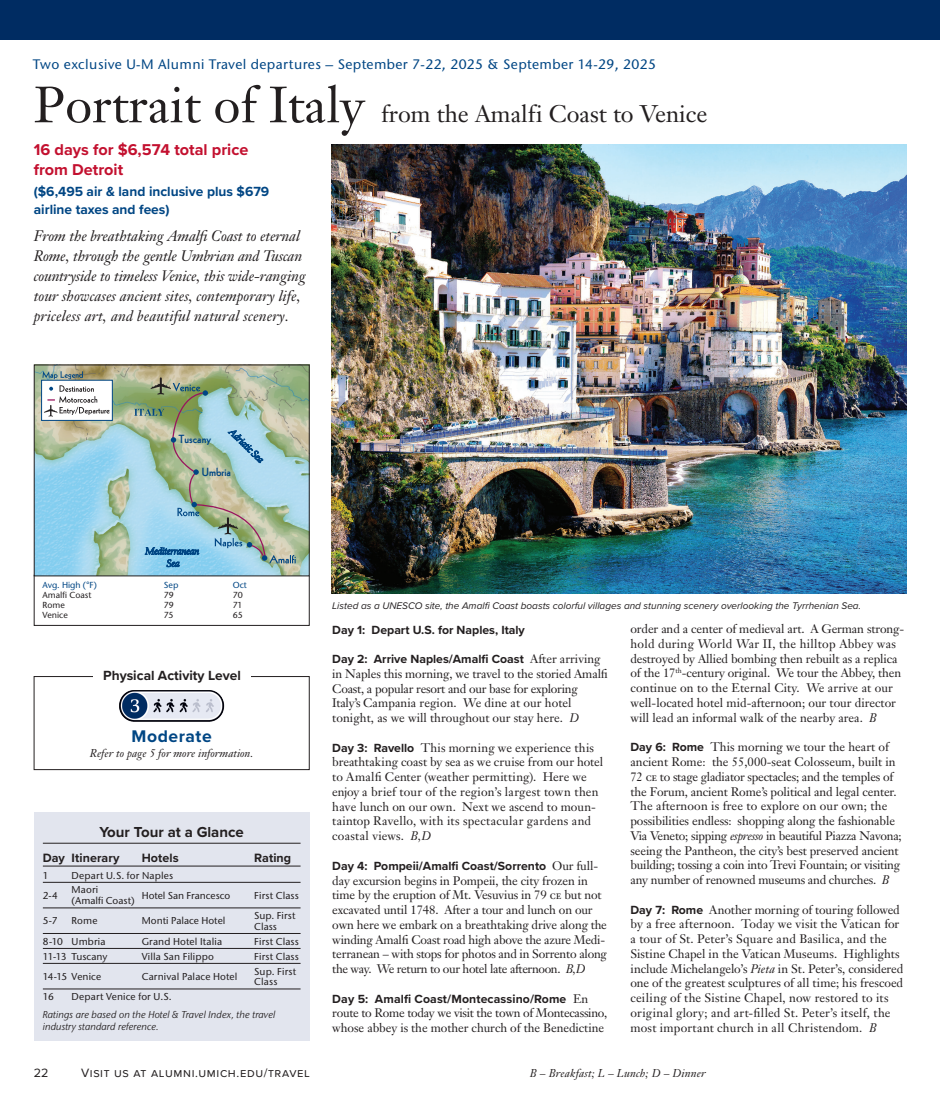
<style>
.page{position:relative;width:940px;height:1103px;background:#fff}
.page>*{position:absolute;margin:0;border:0;box-sizing:border-box;transform-origin:0 0}
.t1{font:50px "Janson Text LT Pro";color:#231f20}
.t2{font:23.75px "Janson Text LT Pro";color:#231f20}
.t3{font:700 17.5px "Proxima Nova";letter-spacing:.03em;color:#004684}
.t4{font:700 16.25px/20px "Proxima Nova";color:#c3102f}
.t5{font:italic 15px/20px "Janson Text LT Pro";letter-spacing:-.01em;color:#231f20}
.t6{font:700 15px "Proxima Nova";color:#231f20}
.t7{font:500 13.75px "Stone Sans ITC Std";letter-spacing:.03em;color:#004684}
.t8{font:700 13.75px/17.5px "Proxima Nova";color:#004684}
.t9{font:700 13.75px "Proxima Nova";color:#231f20}
.t10{font:12.5px "Proxima Nova";letter-spacing:.05em;color:#231f20}
.t11{font:700 12.5px "Proxima Nova";letter-spacing:.005em;color:#231f20}
.t12{font:12.25px/14.8px "Janson Text LT Pro";letter-spacing:-.01em;color:#231f20}
.t13{font:700 12.25px "Proxima Nova";color:#231f20}
.t14{font:800 11.5px "Kabel LT Pro";color:#004684}
.t15{font:italic 11.25px "Janson Text LT Pro";color:#231f20}
.t16{font:500 10px/10.6px "Stone Sans ITC Std";letter-spacing:.01em;color:#231f20}
.t17{font:italic 10px "Proxima Nova";color:#231f20}
.t18{font:italic 10px/11.2px "Stone Sans IIITC Pro";letter-spacing:.01em;color:#231f20}
.t19{font:500 8.75px "Stone Sans ITC Std";color:#231f20}
.t20{font:500 8.75px "Stone Sans ITC Std";color:#004684}
.s1{font-family:"Proxima Nova";font-weight:700}
.s2{font-style:italic}
</style>
<div class="page">
<div style="left:0;top:0;width:939px;height:40px;background:#002c62"></div>
<div style="left:34px;top:812px;width:275px;height:228px;background:#e2e5ee"></div>
<hr style="left:43px;top:843px;width:257px;height:1px;background:#231f20">
<hr style="left:43px;top:865px;width:257px;height:1px;background:#231f20">
<hr style="left:43px;top:882px;width:257px;height:1px;background:#231f20">
<hr style="left:43px;top:907px;width:257px;height:1px;background:#231f20">
<hr style="left:43px;top:933px;width:257px;height:1px;background:#231f20">
<hr style="left:43px;top:948px;width:257px;height:1px;background:#231f20">
<hr style="left:43px;top:963px;width:257px;height:1px;background:#231f20">
<hr style="left:43px;top:988px;width:257px;height:1px;background:#231f20">
<img style="left:36px;top:366px;width:271px;height:208px">
<svg style="left:134px;top:377px;width:162px;height:190px"></svg>
<div style="left:41px;top:380px;width:72px;height:41px;background:#fff;border:1px solid #004684"></div>
<svg style="left:42px;top:371px;width:41px;height:8px"></svg>
<svg style="left:44px;top:385px;width:66px;height:31px"></svg>
<img style="left:331px;top:144px;width:575px;height:450px">
<svg style="left:33px;top:676px;width:277px;height:94px"></svg>
<img style="left:119px;top:690px;width:105px;height:32px">
<div style="left:93px;top:669px;width:158px;height:21px;background:#fff"></div>
<p class="t7" style="left:33px;top:56px;width:624px">Two exclusive U-M Alumni Travel departures – September 7-22, 2025 &amp; September 14-29, 2025</p>
<p class="t1" style="left:34px;top:73px;width:334px">Portrait of Italy</p>
<p class="t4" style="left:34px;top:139px;width:216px">16 days for $6,574 total price from Detroit</p>
<p class="t8" style="left:34px;top:183px;width:237px">($6,495 air &amp; land inclusive plus $679 airline taxes and fees)</p>
<p class="t5" style="left:34px;top:226px;width:273px">From the breathtaking Amalfi Coast to eternal Rome, through the gentle Umbrian and Tuscan countryside to timeless Venice, this wide-ranging tour showcases ancient sites, contemporary life, priceless art, and beautiful natural scenery.</p>
<p class="t2" style="left:381px;top:99px;width:327px">from the Amalfi Coast to Venice</p>
<p class="t14" style="left:179px;top:432px;width:34px">Tuscany</p>
<p class="t14" style="left:202px;top:465px;width:31px">Umbria</p>
<p class="t20" style="left:43px;top:580px;width:56px">Avg. High (°F)</p>
<p class="t20" style="left:164px;top:580px;width:16px">Sep</p>
<p class="t20" style="left:233px;top:580px;width:16px">Oct</p>
<p class="t19" style="left:43px;top:590px;width:50px">Amalfi Coast</p>
<p class="t19" style="left:164px;top:590px;width:12px">79</p>
<p class="t19" style="left:233px;top:590px;width:12px">70</p>
<p class="t19" style="left:43px;top:600px;width:24px">Rome</p>
<p class="t19" style="left:164px;top:600px;width:12px">79</p>
<p class="t19" style="left:233px;top:600px;width:11px">71</p>
<p class="t19" style="left:43px;top:610px;width:27px">Venice</p>
<p class="t19" style="left:164px;top:610px;width:11px">75</p>
<p class="t19" style="left:233px;top:610px;width:12px">65</p>
<p class="t9" style="left:103px;top:665px;width:139px">Physical Activity Level</p>
<p class="t3" style="left:132px;top:723px;width:82px">Moderate</p>
<p class="t15" style="left:90px;top:746px;width:165px">Refer to page 5 for more information.</p>
<p class="t6" style="left:99px;top:821px;width:146px">Your Tour at a Glance</p>
<p class="t11" style="left:43px;top:848px;width:78px">Day Itinerary</p>
<p class="t11" style="left:142px;top:848px;width:39px">Hotels</p>
<p class="t11" style="left:254px;top:848px;width:39px">Rating</p>
<p class="t16" style="left:43px;top:869px;width:7px">1</p>
<p class="t16" style="left:72px;top:869px;width:103px">Depart U.S. for Naples</p>
<p class="t16" style="left:43px;top:889px;width:16px">2-4</p>
<p class="t16" style="left:72px;top:884px;width:28px">Maori</p>
<p class="t16" style="left:142px;top:889px;width:90px">Hotel San Francesco</p>
<p class="t16" style="left:254px;top:889px;width:46px">First Class</p>
<p class="t16" style="left:72px;top:895px;width:65px">(Amalfi Coast)</p>
<p class="t16" style="left:43px;top:915px;width:16px">5-7</p>
<p class="t16" style="left:72px;top:915px;width:27px">Rome</p>
<p class="t16" style="left:142px;top:915px;width:85px">Monti Palace Hotel</p>
<p class="t16" style="left:254px;top:910px;width:43px">Sup. First<br>Class</p>
<p class="t16" style="left:43px;top:935px;width:64px">8-10 Umbria</p>
<p class="t16" style="left:142px;top:935px;width:82px">Grand Hotel Italia</p>
<p class="t16" style="left:254px;top:935px;width:46px">First Class</p>
<p class="t16" style="left:43px;top:950px;width:66px">11-13 Tuscany</p>
<p class="t16" style="left:142px;top:950px;width:74px">Villa San Filippo</p>
<p class="t16" style="left:254px;top:950px;width:46px">First Class</p>
<p class="t16" style="left:43px;top:970px;width:60px">14-15 Venice</p>
<p class="t16" style="left:142px;top:970px;width:97px">Carnival Palace Hotel</p>
<p class="t16" style="left:254px;top:965px;width:44px">Sup. First<br>Class</p>
<p class="t16" style="left:43px;top:991px;width:12px">16</p>
<p class="t16" style="left:72px;top:991px;width:102px">Depart Venice for U.S.</p>
<p class="t18" style="left:43px;top:1009px;width:234px">Ratings are based on the Hotel &amp; Travel Index, the travel industry standard reference.</p>
<p class="t17" style="left:332px;top:598px;width:530px">Listed as a UNESCO site, the Amalfi Coast boasts colorful villages and stunning scenery overlooking the Tyrrhenian Sea.</p>
<p class="t13" style="left:332px;top:620px;width:194px">Day 1: Depart U.S. for Naples, Italy</p>
<p class="t12" style="left:332px;top:651px;width:277px"><span class="s1">Day 2: Arrive Naples/Amalfi Coast</span> After arriving in Naples this morning, we travel to the storied Amalfi Coast, a popular resort and our base for exploring Italy’s Campania region. We dine at our hotel tonight, as we will throughout our stay here. <span class="s2">D</span></p>
<p class="t12" style="left:332px;top:740px;width:272px"><span class="s1">Day 3: Ravello</span> This morning we experience this breathtaking coast by sea as we cruise from our hotel to Amalfi Center (weather permitting). Here we enjoy a brief tour of the region’s largest town then have lunch on our own. Next we ascend to moun&shy;taintop Ravello, with its spectacular gardens and coastal views. <span class="s2">B,D</span></p>
<p class="t12" style="left:332px;top:858px;width:276px"><span class="s1">Day 4: Pompeii/Amalfi Coast/Sorrento</span> Our full&shy;day excursion begins in Pompeii, the city frozen in time by the eruption of Mt. Vesuvius in 79 ce but not excavated until 1748. After a tour and lunch on our own here we embark on a breathtaking drive along the winding Amalfi Coast road high above the azure Medi&shy;terranean – with stops for photos and in Sorrento along the way. We return to our hotel late afternoon. <span class="s2">B,D</span></p>
<p class="t12" style="left:332px;top:990px;width:276px"><span class="s1">Day 5: Amalfi Coast/Montecassino/Rome</span> En route to Rome today we visit the town of Montecassino, whose abbey is the mother church of the Benedictine</p>
<p class="t12" style="left:630px;top:621px;width:275px">order and a center of medieval art. A German strong&shy;hold during World War II, the hilltop Abbey was destroyed by Allied bombing then rebuilt as a replica of the 17<sup>th</sup>-century original. We tour the Abbey, then continue on to the Eternal City. We arrive at our well-located hotel mid-afternoon; our tour director will lead an informal walk of the nearby area. <span class="s2">B</span></p>
<p class="t12" style="left:630px;top:739px;width:273px"><span class="s1">Day 6: Rome</span> This morning we tour the heart of ancient Rome: the 55,000-seat Colosseum, built in 72 ce to stage gladiator spectacles; and the temples of the Forum, ancient Rome’s political and legal center.<br>The afternoon is free to explore on our own; the possibilities endless: shopping along the fashionable Via Veneto; sipping <span class="s2">espresso</span> in beautiful Piazza Navona; seeing the Pantheon, the city’s best preserved ancient building; tossing a coin into Trevi Fountain; or visiting any number of renowned museums and churches. <span class="s2">B</span></p>
<p class="t12" style="left:630px;top:902px;width:274px"><span class="s1">Day 7: Rome</span> Another morning of touring followed by a free afternoon. Today we visit the Vatican for a tour of St. Peter’s Square and Basilica, and the Sistine Chapel in the Vatican Museums. Highlights include Michelangelo’s <span class="s2">Pieta</span> in St. Peter’s, considered one of the greatest sculptures of all time; his frescoed ceiling of the Sistine Chapel, now restored to its original glory; and art-filled St. Peter’s itself, the most important church in all Christendom. <span class="s2">B</span></p>
<p class="t10" style="left:34px;top:1063px;width:16px">22</p>
<p class="t10" style="left:81px;top:1063px;width:230px">Visit us at alumni.umich.edu/travel</p>
<p class="t15" style="left:529px;top:1065px;width:177px">B – Breakfast; L – Lunch; D – Dinner</p>
</div>
